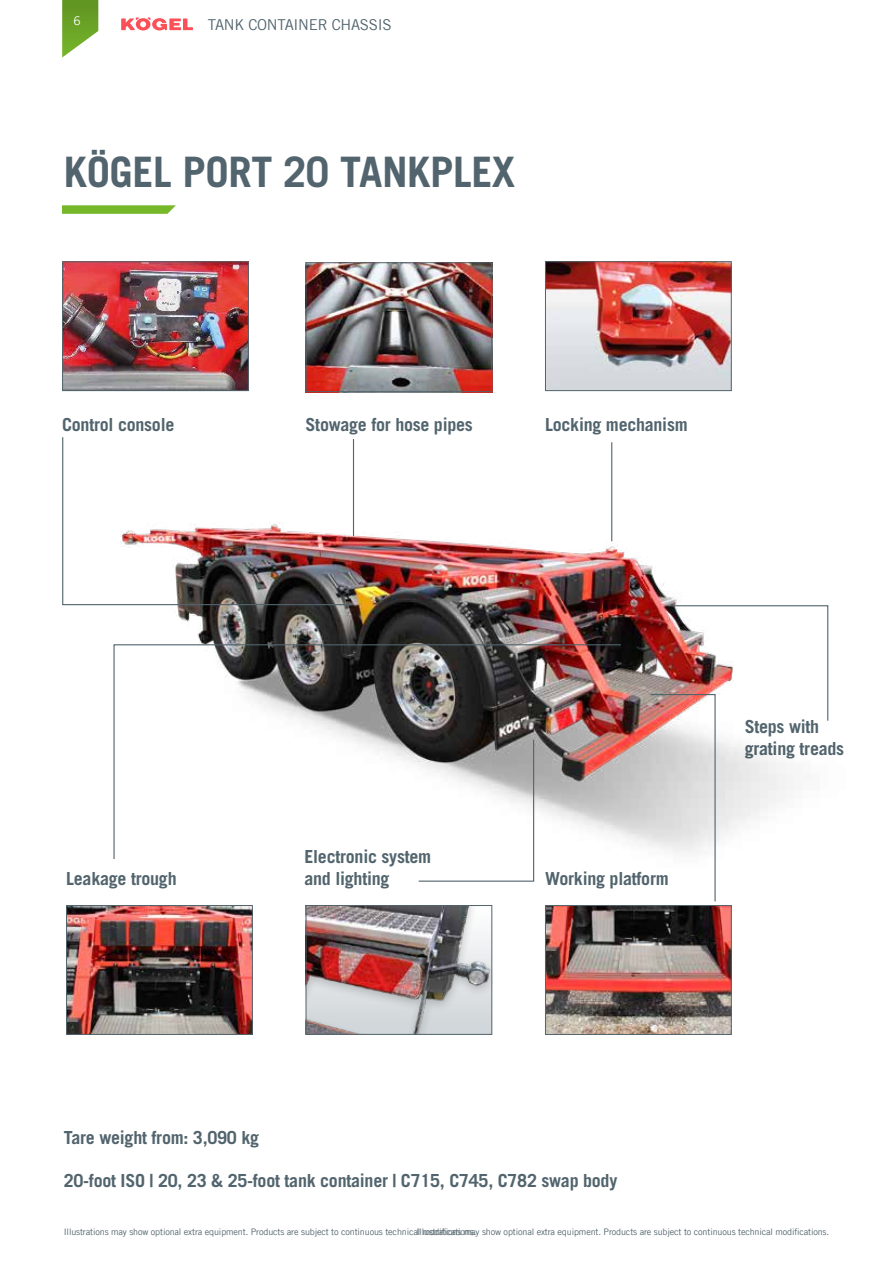
<style>
.page{position:relative;width:893px;height:1263px;background:#fff}
.page>*{position:absolute;margin:0;border:0;box-sizing:border-box;transform-origin:0 0}
.t1{font:700 42px "Trade Gothic LT Com";letter-spacing:-.01em;color:#52646d}
.t2{font:700 18px/21.6px "Trade Gothic LT Com";letter-spacing:-.015em;color:#52646d}
.t3{font:15px "Trade Gothic LT Com";letter-spacing:-.02em;color:#52646d}
.t4{font:12px "Trade Gothic LT Com";color:#fff}
.t5{font:9px "Trade Gothic LT Com";letter-spacing:-.015em;color:#52646d}
</style>
<div class="page">
<img style="left:177px;top:498px;width:500px;height:349px">
<img style="left:62px;top:437px;width:293px;height:169px">
<svg style="left:649px;top:605px;width:180px;height:297px"></svg>
<svg style="left:113px;top:644px;width:509px;height:215px"></svg>
<hr style="left:611px;top:442px;width:1px;height:99px;background:#52646d">
<svg style="left:418px;top:738px;width:117px;height:144px"></svg>
<svg style="left:62px;top:0;width:36px;height:58px"></svg>
<svg style="left:121px;top:17px;width:72px;height:13px"></svg>
<svg style="left:62px;top:205px;width:114px;height:9px"></svg>
<img style="left:308px;top:264px;width:182px;height:126px">
<div style="left:306px;top:262px;width:186px;height:130px;border:1px solid #52646d"></div>
<img style="left:64px;top:263px;width:183px;height:126px">
<div style="left:62px;top:261px;width:187px;height:130px;border:1px solid #52646d"></div>
<img style="left:308px;top:907px;width:182px;height:126px">
<div style="left:306px;top:905px;width:186px;height:130px;border:1px solid #52646d"></div>
<img style="left:68px;top:907px;width:183px;height:126px">
<div style="left:66px;top:905px;width:187px;height:130px;border:1px solid #52646d"></div>
<img style="left:547px;top:907px;width:183px;height:126px">
<div style="left:545px;top:905px;width:187px;height:130px;border:1px solid #52646d"></div>
<div style="left:545px;top:262px;width:186px;height:129px;background:#d4d7dc"></div>
<img style="left:547px;top:263px;width:183px;height:109px">
<div style="left:545px;top:261px;width:187px;height:130px;border:1px solid #52646d"></div>
<p class="t4" style="left:73px;top:14px;width:9px">6</p>
<p class="t3" style="left:208px;top:16px;width:185px">TANK CONTAINER CHASSIS</p>
<h1 class="t1" style="left:64px;top:147px;width:453px">KÖGEL PORT 20 TANKPLEX</h1>
<p class="t2" style="left:62px;top:413px;width:114px">Control console</p>
<p class="t2" style="left:306px;top:413px;width:169px">Stowage for hose pipes</p>
<p class="t2" style="left:545px;top:413px;width:144px">Locking mechanism</p>
<p class="t2" style="left:66px;top:867px;width:112px">Leakage trough</p>
<p class="t2" style="left:304px;top:845px;width:128px">Electronic system and lighting</p>
<p class="t2" style="left:545px;top:867px;width:125px">Working platform</p>
<p class="t2" style="left:745px;top:716px;width:101px">Steps with grating treads</p>
<p class="t2" style="left:64px;top:1126px;width:197px">Tare weight from: 3,090 kg</p>
<p class="t2" style="left:64px;top:1169px;width:555px">20-foot ISO | 20, 23 &amp; 25-foot tank container | C715, C745, C782 swap body</p>
<p class="t5" style="left:64px;top:1227px;width:414px">Illustrations may show optional extra equipment. Products are subject to continuous technical modifications.</p>
<p class="t5" style="left:416px;top:1227px;width:414px">Illustrations may show optional extra equipment. Products are subject to continuous technical modifications.</p>
</div>
